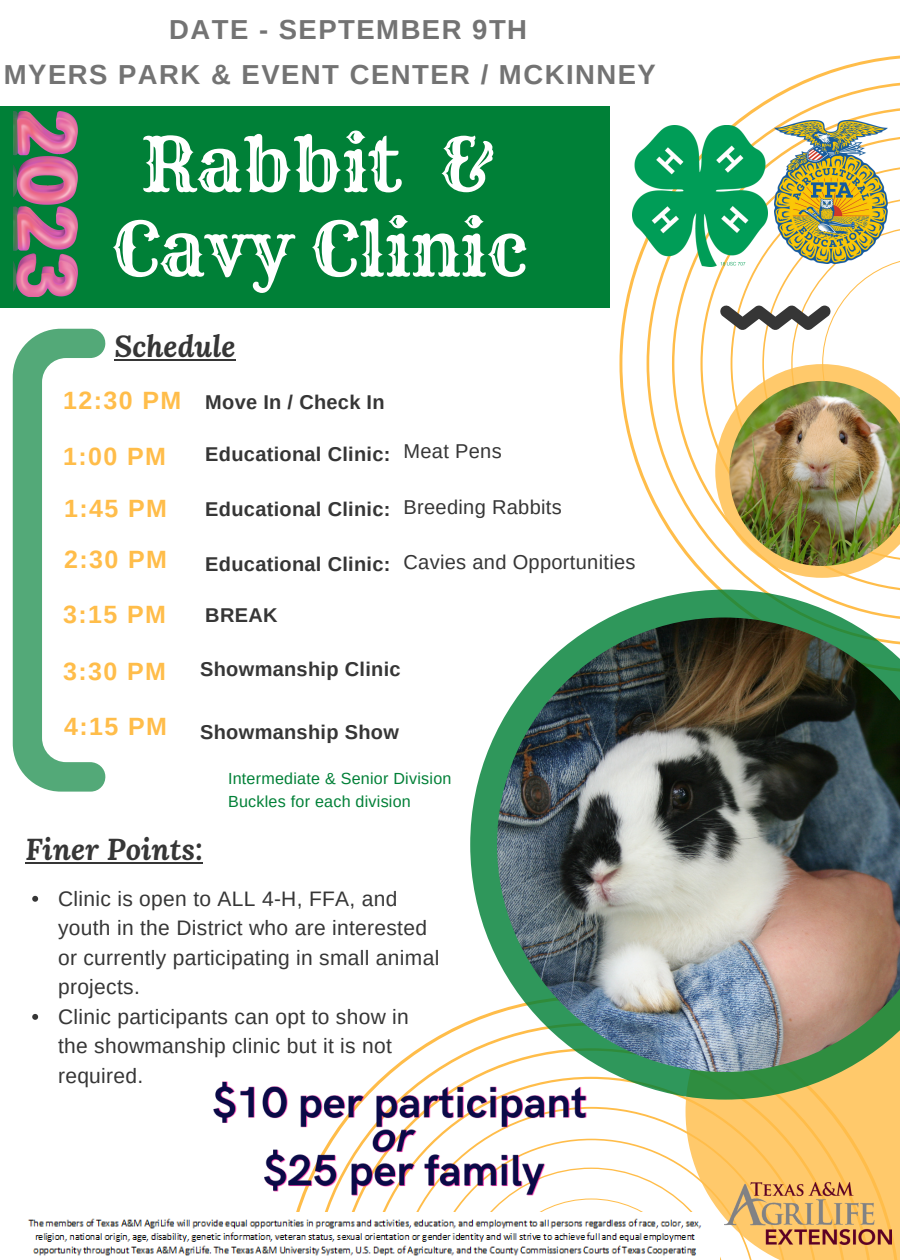
<style>
.page{position:relative;width:900px;height:1260px;background:#fff}
.page>*{position:absolute;margin:0;border:0;box-sizing:border-box;transform-origin:0 0}
.t1{font:73.75px "Rye";color:#fff}
.t2{font:italic 700 30px "Lora";color:#363636}
.t3{font:700 27.5px "Arimo";letter-spacing:.055em;color:#737373}
.t4{font:700 25px "Arimo";letter-spacing:.055em;color:#ffbd4a}
.t5{font:21px/29.5px "Arimo";letter-spacing:.015em;color:#363636}
.t6{font:700 20px "Arimo";letter-spacing:.015em;color:#363636}
.t7{font:20px "Arimo";letter-spacing:.015em;color:#363636}
.t8{font:16px "Arimo";letter-spacing:.015em;color:#008037}
</style>
<div class="page">
<svg style="left:619px;top:55px;width:281px;height:436px"></svg>
<svg style="left:647px;top:81px;width:253px;height:509px"></svg>
<svg style="left:296px;top:1020px;width:604px;height:240px;fill:#ffc96b"></svg>
<svg style="left:309px;top:1023px;width:565px;height:237px"></svg>
<svg style="left:470px;top:590px;width:430px;height:510px"></svg>
<img style="left:497px;top:618px;width:403px;height:454px">
<svg style="left:715px;top:226px;width:185px;height:352px"></svg>
<img style="left:632px;top:125px;width:135px;height:141px">
<img style="left:724px;top:1182px;width:167px;height:62px">
<div style="left:0;top:106px;width:610px;height:202px;background:#008037"></div>
<svg style="left:13px;top:329px;width:93px;height:463px"></svg>
<img style="left:27px;top:1213px;width:693px;height:47px">
<img style="left:13px;top:111px;width:64px;height:186px">
<img style="left:775px;top:121px;width:112px;height:142px">
<svg style="left:32px;top:896px;width:6px;height:6px"></svg>
<svg style="left:32px;top:1014px;width:6px;height:6px"></svg>
<hr style="left:114px;top:359px;width:122px;height:2px;background:#363636">
<hr style="left:26px;top:862px;width:177px;height:2px;background:#363636">
<img style="left:433px;top:1031px;width:1px;height:45px">
<img style="left:213px;top:1076px;width:388px;height:126px">
<img style="left:729px;top:381px;width:171px;height:185px">
<p class="t3" style="left:169px;top:14px;width:360px">DATE - SEPTEMBER 9TH</p>
<p class="t3" style="left:4px;top:59px;width:654px">MYERS PARK &amp; EVENT CENTER / MCKINNEY</p>
<p class="t1" style="left:141px;top:119px;width:359px">Rabbit &amp;</p>
<p class="t1" style="left:112px;top:203px;width:416px">Cavy Clinic</p>
<p class="t2" style="left:114px;top:326px;width:123px">Schedule</p>
<p class="t4" style="left:63px;top:387px;width:120px">12:30 PM</p>
<p class="t6" style="left:205px;top:391px;width:181px">Move In / Check In</p>
<p class="t4" style="left:63px;top:442px;width:104px">1:00 PM</p>
<p class="t4" style="left:64px;top:494px;width:104px">1:45 PM</p>
<p class="t6" style="left:205px;top:443px;width:187px">Educational Clinic:</p>
<p class="t7" style="left:403px;top:440px;width:100px">Meat Pens</p>
<p class="t6" style="left:205px;top:498px;width:187px">Educational Clinic:</p>
<p class="t7" style="left:403px;top:496px;width:160px">Breeding Rabbits</p>
<p class="t4" style="left:64px;top:546px;width:104px">2:30 PM</p>
<p class="t6" style="left:205px;top:553px;width:187px">Educational Clinic:</p>
<p class="t7" style="left:403px;top:551px;width:234px">Cavies and Opportunities</p>
<p class="t6" style="left:205px;top:603px;width:74px">BREAK</p>
<p class="t4" style="left:63px;top:600px;width:104px">3:15 PM</p>
<p class="t4" style="left:63px;top:657px;width:104px">3:30 PM</p>
<p class="t6" style="left:200px;top:658px;width:202px">Showmanship Clinic</p>
<p class="t4" style="left:64px;top:712px;width:104px">4:15 PM</p>
<p class="t6" style="left:200px;top:721px;width:200px">Showmanship Show</p>
<p class="t8" style="left:228px;top:770px;width:225px">Intermediate &amp; Senior Division</p>
<p class="t8" style="left:228px;top:793px;width:184px">Buckles for each division</p>
<p class="t2" style="left:26px;top:829px;width:179px">Finer Points:</p>
<p class="t5" style="left:58px;top:884px;width:383px">Clinic is open to ALL 4-H, FFA, and youth in the District who are interested or currently participating in small animal projects.</p>
<p class="t5" style="left:58px;top:1002px;width:352px">Clinic participants can opt to show in the showmanship clinic but it is not required.</p>
</div>
